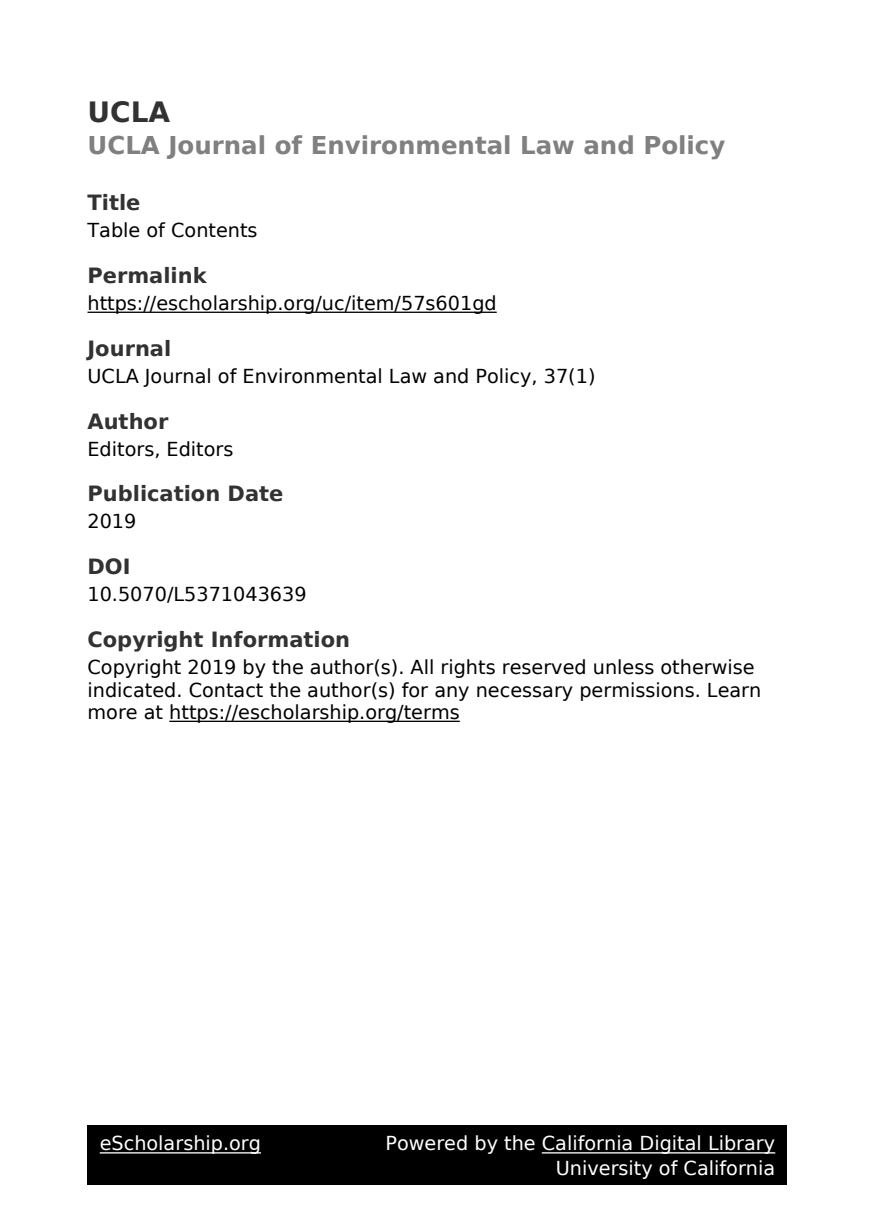
<style>
.page{position:relative;width:875px;height:1225px;background:#fff}
.page>*{position:absolute;margin:0;border:0;box-sizing:border-box;transform-origin:0 0}
.t1{font:700 28px "DejaVu Sans";color:#323232}
.t2{font:700 24.5px "DejaVu Sans";color:#808080}
.t3{font:700 21px "DejaVu Sans";color:#323232}
.t4{font:19.25px/22.4px "DejaVu Sans";color:#000}
.t5{font:19.25px/24.5px "DejaVu Sans";color:#fff;text-align:right}
</style>
<div class="page">
<hr style="left:88px;top:312px;width:409px;height:1px;background:#000">
<hr style="left:169px;top:721px;width:291px;height:1px;background:#000">
<div style="left:88px;top:1125px;width:700px;height:60px;background:#000"></div>
<hr style="left:100px;top:1152px;width:161px;height:2px;background:#fff">
<hr style="left:542px;top:1152px;width:233px;height:2px;background:#fff">
<h1 class="t1" style="left:88px;top:101px;width:84px">UCLA</h1>
<p class="t2" style="left:88px;top:136px;width:639px">UCLA Journal of Environmental Law and Policy</p>
<p class="t3" style="left:88px;top:194px;width:54px">Title</p>
<p class="t4" style="left:88px;top:221px;width:172px">Table of Contents</p>
<p class="t3" style="left:88px;top:267px;width:121px">Permalink</p>
<p class="t4" style="left:88px;top:294px;width:411px">https://escholarship.org/uc/item/57s601gd</p>
<p class="t3" style="left:88px;top:340px;width:85px">Journal</p>
<p class="t4" style="left:88px;top:367px;width:510px">UCLA Journal of Environmental Law and Policy, 37(1)</p>
<p class="t3" style="left:88px;top:413px;width:82px">Author</p>
<p class="t4" style="left:88px;top:439px;width:148px">Editors, Editors</p>
<p class="t3" style="left:88px;top:485px;width:198px">Publication Date</p>
<p class="t4" style="left:88px;top:512px;width:50px">2019</p>
<p class="t3" style="left:88px;top:558px;width:45px">DOI</p>
<p class="t4" style="left:88px;top:585px;width:221px">10.5070/L5371043639</p>
<p class="t3" style="left:88px;top:631px;width:264px">Copyright Information</p>
<p class="t4" style="left:88px;top:658px;width:675px">Copyright 2019 by the author(s). All rights reserved unless otherwise indicated. Contact the author(s) for any necessary permissions. Learn more at https://escholarship.org/terms</p>
<p class="t5" style="left:100px;top:1133px;width:163px">eScholarship.org</p>
<p class="t5" style="left:385px;top:1133px;width:391px">Powered by the California Digital Library<br>University of California</p>
</div>
